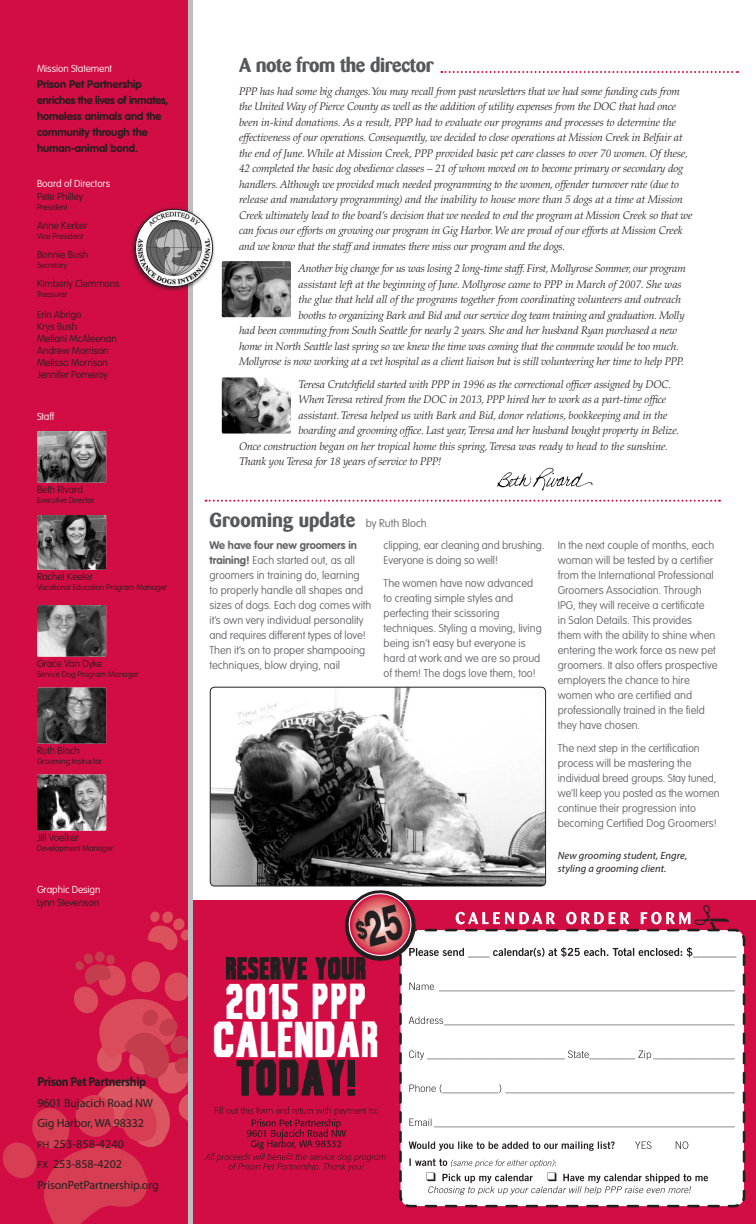
<style>
.page{position:relative;width:756px;height:1224px;background:#fff}
.page>*{position:absolute;margin:0;border:0;box-sizing:border-box;transform-origin:0 0}
.call_out{font:50px "Bou Collegiate";letter-spacing:-.04em;color:#fff}
.call_out-2{font:49.7px "Bou Collegiate";letter-spacing:-.02em;color:#fff}
.call_out-3{font:49px "Bou Collegiate";letter-spacing:-.02em;color:#231f20}
.call_out-4{font:30px "Bou Collegiate";letter-spacing:-.02em;color:#231f20}
.body_text{font:700 20px "Barmeno";color:#57585a}
.body_text-2{font:700 20px "Barmeno";letter-spacing:-.02em;color:#57585a}
.body_text-3{font:700 13px "Myriad Pro";letter-spacing:-.03em;color:#231f20;scale:.9 1}
.body_text-4{font:12px "Myriad Pro";letter-spacing:-.01em;color:#231f20}
.body_text-5{font:12px "Myriad Pro";letter-spacing:.01em;color:#231f20}
.Letter_from_Beth{font:italic 300 11px/15.5px "Palatino";letter-spacing:-.01em;color:#231f20}
.body_text-6{font:100 11px/15px "VAG Rounded";color:#636366}
.body_text-7{font:700 11px/16px "VAG Rounded";letter-spacing:-.005em;color:#231f20}
.Photo_caption{font:italic 10.5px/13px "Myriad Pro";letter-spacing:.01em;color:#231f20}
.body_text-8{font:100 10px/12px "VAG Rounded";letter-spacing:-.005em;color:#231f20}
.body_text-9{font:100 10px/13px "VAG Rounded";letter-spacing:-.005em;color:#fff}
.body_text-10{font:100 8px "VAG Rounded";letter-spacing:-.005em;color:#231f20}
.s1{color:#231f20}
.s2{font-size:10px}
.s3{font-family:"VAG Rounded";font-weight:100;font-size:11px;color:#636366}
.s4{font-weight:700}
</style>
<div class="page">
<div style="left:174px;top:900px;width:582px;height:324px;background:#d20d44"></div>
<svg style="left:206px;top:500px;width:514px;height:2px"></svg>
<div style="left:0;top:0;width:192px;height:1224px;background:#d20d44"></div>
<svg style="left:3px;top:911px;width:185px;height:313px"></svg>
<img style="left:37px;top:431px;width:69px;height:52px">
<img style="left:37px;top:515px;width:69px;height:55px">
<img style="left:37px;top:605px;width:69px;height:52px">
<img style="left:37px;top:688px;width:69px;height:56px">
<img style="left:37px;top:775px;width:69px;height:56px">
<div style="left:188px;top:0;width:5px;height:1224px;background:#bcbdc0"></div>
<svg style="left:441px;top:71px;width:297px;height:2px"></svg>
<div style="left:129px;top:206px;width:86px;height:86px;background:#231f20;opacity:.75"></div>
<img style="left:135px;top:209px;width:78px;height:78px;border-radius:39px">
<div style="left:135px;top:209px;width:78px;height:78px;border:1px solid #231f20;border-radius:50%"></div>
<img style="left:497px;top:467px;width:96px;height:24px">
<img style="left:210px;top:687px;width:336px;height:199px">
<div style="left:210px;top:687px;width:336px;height:199px;border:1px solid #231f20;border-radius:4px"></div>
<svg style="left:399px;top:929px;width:347px;height:279px"></svg>
<img style="left:222px;top:261px;width:69px;height:56px">
<img style="left:222px;top:377px;width:69px;height:57px">
<svg style="left:205px;top:886px;width:531px;height:309px"></svg>
<p class="body_text-9" style="left:37px;top:62px;width:77px">Mission Statement</p>
<p class="body_text-7" style="left:37px;top:76px;width:133px">Prison Pet Partnership enriches the lives of inmates, homeless animals and the community through the human-animal bond.</p>
<p class="body_text-9" style="left:37px;top:177px;width:75px">Board of Directors<br><span class="s1">Pete Philley</span></p>
<p class="body_text-10" style="left:37px;top:202px;width:32px">President</p>
<p class="body_text-8" style="left:37px;top:219px;width:52px">Anne Kerker</p>
<p class="body_text-10" style="left:37px;top:231px;width:47px">Vice President</p>
<p class="body_text-8" style="left:37px;top:248px;width:53px">Bonnie Bush</p>
<p class="body_text-10" style="left:37px;top:260px;width:32px">Secretary</p>
<p class="body_text-8" style="left:37px;top:277px;width:84px">Kimberly Clemmons</p>
<p class="body_text-10" style="left:37px;top:289px;width:32px">Treasurer</p>
<p class="body_text-8" style="left:37px;top:308px;width:81px">Erin Abrigo<br>Krys Bush<br>Mellani McAleenan<br>Andrew Morrison<br>Melissa Morrison<br>Jennifer Pomeroy</p>
<p class="body_text-9" style="left:37px;top:410px;width:19px">Staff</p>
<p class="body_text-8" style="left:37px;top:483px;width:47px">Beth Rivard</p>
<p class="body_text-10" style="left:37px;top:495px;width:59px">Executive Director</p>
<p class="body_text-8" style="left:37px;top:570px;width:57px">Rachel Keeler</p>
<p class="body_text-10" style="left:37px;top:582px;width:132px">Vocational Education Program Manager</p>
<p class="body_text-8" style="left:37px;top:657px;width:67px">Grace Van Dyke</p>
<p class="body_text-10" style="left:37px;top:669px;width:103px">Service Dog Program Manager</p>
<p class="body_text-8" style="left:37px;top:744px;width:44px">Ruth Bloch</p>
<p class="body_text-10" style="left:37px;top:756px;width:67px">Grooming Instructor</p>
<p class="body_text-8" style="left:37px;top:831px;width:44px">Jill Voelker</p>
<p class="body_text-10" style="left:37px;top:843px;width:78px">Development Manager</p>
<p class="body_text-9" style="left:37px;top:883px;width:65px">Graphic Design<br><span class="s1">Lynn Stevenson</span></p>
<p class="body_text-3" style="left:38px;top:1074px;width:122px">Prison Pet Partnership</p>
<p class="body_text-4" style="left:38px;top:1095px;width:117px">9601 Bujacich Road NW</p>
<p class="body_text-4" style="left:38px;top:1116px;width:108px">Gig Harbor, WA 98332</p>
<p class="body_text-5" style="left:38px;top:1136px;width:88px"><span class="s2">PH</span> 253-858-4240</p>
<p class="body_text-4" style="left:38px;top:1157px;width:86px"><span class="s2">FX</span> 253-858-4202</p>
<p class="body_text-4" style="left:37px;top:1177px;width:123px">PrisonPetPartnership.org</p>
<p class="body_text-2" style="left:239px;top:53px;width:196px">A note from the director</p>
<p class="Letter_from_Beth" style="left:239px;top:83px;width:455px">PPP has had some big changes. You may recall from past newsletters that we had some funding cuts from the United Way of Pierce County as well as the addition of utility expenses from the DOC that had once been in-kind donations. As a result, PPP had to evaluate our programs and processes to determine the effectiveness of our operations. Consequently, we decided to close operations at Mission Creek in Belfair at the end of June. While at Mission Creek, PPP provided basic pet care classes to over 70 women. Of these, 42 completed the basic dog obedience classes – 21 of whom moved on to become primary or secondary dog handlers. Although we provided much needed programming to the women, offender turnover rate (due to release and mandatory programming) and the inability to house more than 5 dogs at a time at Mission Creek ultimately lead to the board’s decision that we needed to end the program at Mission Creek so that we can focus our efforts on growing our program in Gig Harbor. We are proud of our efforts at Mission Creek and we know that the staff and inmates there miss our program and the dogs.</p>
<p class="Letter_from_Beth" style="left:299px;top:261px;width:389px">Another big change for us was losing 2 long-time staff. First, Mollyrose Sommer, our program</p>
<p class="Letter_from_Beth" style="left:299px;top:276px;width:385px">assistant left at the beginning of June. Mollyrose came to PPP in March of 2007. She was</p>
<p class="Letter_from_Beth" style="left:299px;top:292px;width:384px">the glue that held all of the programs together from coordinating volunteers and outreach</p>
<p class="Letter_from_Beth" style="left:299px;top:307px;width:387px">booths to organizing Bark and Bid and our service dog team training and graduation. Molly</p>
<p class="Letter_from_Beth" style="left:239px;top:323px;width:440px">had been commuting from South Seattle for nearly 2 years. She and her husband Ryan purchased a new</p>
<p class="Letter_from_Beth" style="left:239px;top:338px;width:442px">home in North Seattle last spring so we knew the time was coming that the commute would be too much.</p>
<p class="Letter_from_Beth" style="left:239px;top:354px;width:447px">Mollyrose is now working at a vet hospital as a client liaison but is still volunteering her time to help PPP.</p>
<p class="Letter_from_Beth" style="left:299px;top:377px;width:374px">Teresa Crutchfield started with PPP in 1996 as the correctional officer assigned by DOC.</p>
<p class="Letter_from_Beth" style="left:299px;top:392px;width:369px">When Teresa retired from the DOC in 2013, PPP hired her to work as a part-time office</p>
<p class="Letter_from_Beth" style="left:299px;top:408px;width:370px">assistant. Teresa helped us with Bark and Bid, donor relations, bookkeeping and in the</p>
<p class="Letter_from_Beth" style="left:299px;top:423px;width:382px">boarding and grooming office. Last year, Teresa and her husband bought property in Belize.</p>
<p class="Letter_from_Beth" style="left:239px;top:439px;width:431px">Once construction began on her tropical home this spring, Teresa was ready to head to the sunshine.</p>
<p class="Letter_from_Beth" style="left:239px;top:454px;width:204px">Thank you Teresa for 18 years of service to PPP!</p>
<p class="body_text" style="left:210px;top:508px;width:219px">Grooming update <span class="s3">by Ruth Bloch</span></p>
<p class="body_text-6" style="left:209px;top:538px;width:163px"><span class="s4">We have four new groomers in training!</span> Each started out, as all groomers in training do, learning<br>to properly handle all shapes and sizes of dogs. Each dog comes with it’s own very individual personality and requires different types of love!<br>Then it’s on to proper shampooing techniques, blow drying, nail</p>
<p class="body_text-6" style="left:384px;top:538px;width:162px">clipping, ear cleaning and brushing.<br>Everyone is doing so well!</p>
<p class="body_text-6" style="left:384px;top:576px;width:160px">The women have now advanced to creating simple styles and perfecting their scissoring techniques. Styling a moving, living being isn’t easy but everyone is hard at work and we are so proud of them! The dogs love them, too!</p>
<p class="body_text-6" style="left:558px;top:538px;width:161px">In the next couple of months, each woman will be tested by a certifier from the International Professional<br>Groomers Association. Through<br>IPG, they will receive a certificate<br>in Salon Details. This provides them with the ability to shine when entering the work force as new pet groomers. It also offers prospective employers the chance to hire women who are certified and professionally trained in the field they have chosen.</p>
<p class="body_text-6" style="left:558px;top:741px;width:164px">The next step in the certification process will be mastering the individual breed groups. Stay tuned, we’ll keep you posted as the women continue their progression into becoming Certified Dog Groomers!</p>
<p class="Photo_caption" style="left:558px;top:849px;width:131px">New grooming student, Engre, styling a grooming client.</p>
<p class="call_out-4" style="left:225px;top:952px;width:143px">RESERVE YOUR</p>
<p class="call_out-2" style="left:224px;top:974px;width:145px">2015 PPP</p>
<p class="call_out" style="left:212px;top:1012px;width:170px">CALENDAR</p>
<p class="call_out-3" style="left:235px;top:1051px;width:124px">TODAY!</p>
</div>
